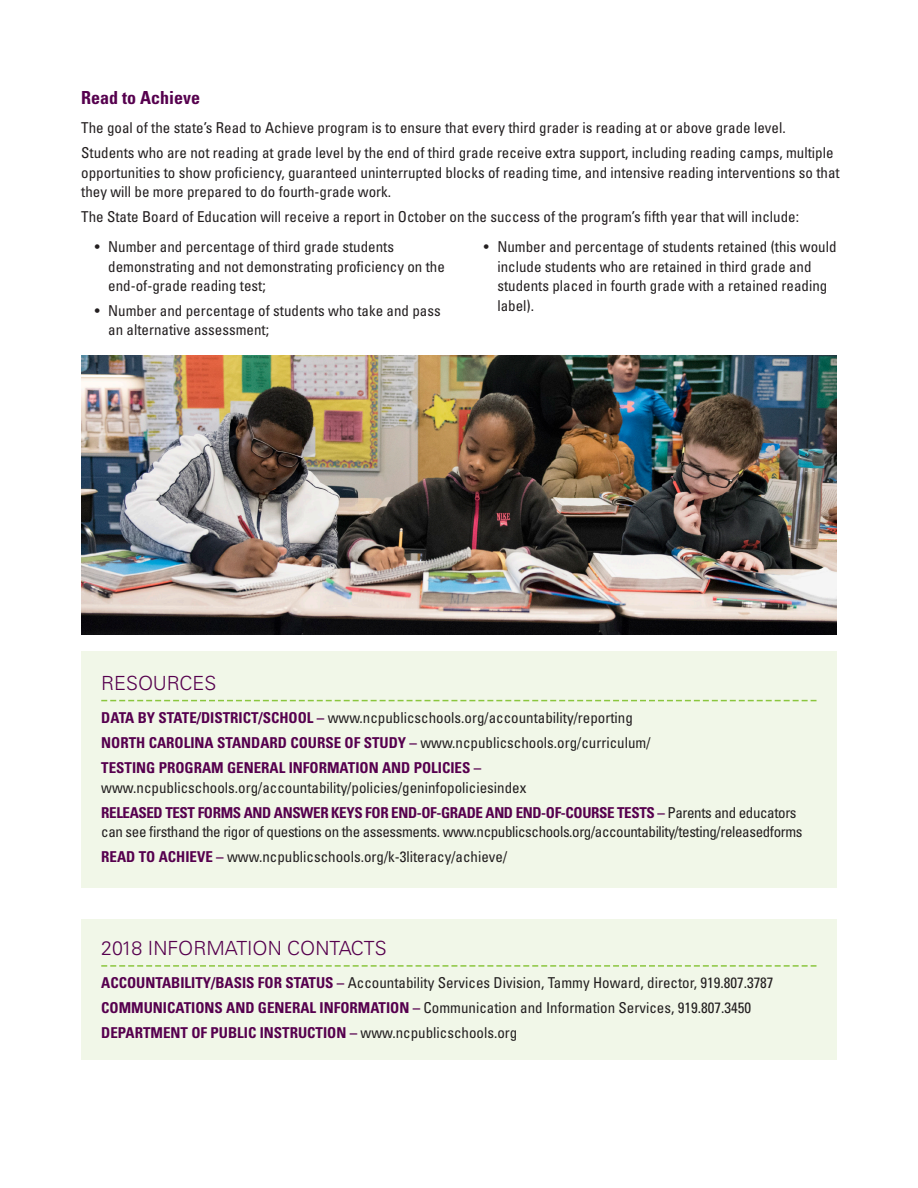
<style>
.page{position:relative;width:918px;height:1188px;background:#fff}
.page>*{position:absolute;margin:0;border:0;box-sizing:border-box;transform-origin:0 0}
.BODY{font:300 19.5px "Univers LT Std";color:#56004e}
.SUBHEAD{font:700 condensed 18px "Univers LT Std";color:#56004e}
.BODY-2{font:condensed 15px/19.5px "Univers LT Std";color:#231f20}
.BODY-3{font:condensed 15px/19.5px "Univers LT Std";letter-spacing:-.025em;color:#231f20}
.BODY-4{font:700 condensed 15px "Univers LT Std";color:#56004e}
.s1{font-weight:700;color:#56004e}
.s2{font-weight:400;color:#231f20}
</style>
<div class="page">
<div style="left:81px;top:651px;width:756px;height:237px;background:#f1f7e8"></div>
<svg style="left:101px;top:700px;width:716px;height:1px"></svg>
<div style="left:81px;top:920px;width:756px;height:140px;background:#f1f7e8"></div>
<svg style="left:101px;top:965px;width:716px;height:2px"></svg>
<img style="left:81px;top:355px;width:756px;height:279px">
<p class="SUBHEAD" style="left:81px;top:86px;width:120px">Read to Achieve</p>
<p class="BODY-2" style="left:81px;top:118px;width:706px">The goal of the state’s Read to Achieve program is to ensure that every third grader is reading at or above grade level.</p>
<p class="BODY-2" style="left:81px;top:143px;width:760px">Students who are not reading at grade level by the end of third grade receive extra support, including reading camps, multiple opportunities to show proficiency, guaranteed uninterrupted blocks of reading time, and intensive reading interventions so that they will be more prepared to do fourth-grade work.</p>
<p class="BODY-2" style="left:81px;top:207px;width:719px">The State Board of Education will receive a report in October on the success of the program’s fifth year that will include:</p>
<p class="BODY-2" style="left:108px;top:237px;width:338px;text-indent:-13px">• Number and percentage of third grade students demonstrating and not demonstrating proficiency on the end-of-grade reading test;</p>
<p class="BODY-2" style="left:108px;top:301px;width:334px;text-indent:-13px">• Number and percentage of students who take and pass an alternative assessment;</p>
<p class="BODY-2" style="left:497px;top:237px;width:341px;text-indent:-14px">• Number and percentage of students retained (this would include students who are retained in third grade and students placed in fourth grade with a retained reading label).</p>
<p class="BODY" style="left:101px;top:672px;width:117px">RESOURCES</p>
<p class="BODY-2" style="left:101px;top:708px;width:533px"><span class="s1">DATA BY STATE/DISTRICT/SCHOOL –</span> www.ncpublicschools.org/accountability/reporting</p>
<p class="BODY-4" style="left:101px;top:734px;width:551px">NORTH CAROLINA STANDARD COURSE OF STUDY – <span class="s2">www.ncpublicschools.org/curriculum/</span></p>
<p class="BODY-2" style="left:101px;top:758px;width:427px"><span class="s1">TESTING PROGRAM GENERAL INFORMATION AND POLICIES – </span>www.ncpublicschools.org/accountability/policies/geninfopoliciesindex</p>
<p class="BODY-3" style="left:101px;top:802px;width:703px"><span class="s1">RELEASED TEST FORMS AND ANSWER KEYS FOR END-OF-GRADE AND END-OF-COURSE TESTS –</span> Parents and educators can see firsthand the rigor of questions on the assessments. www.ncpublicschools.org/accountability/testing/releasedforms</p>
<p class="BODY-2" style="left:101px;top:847px;width:408px"><span class="s1">READ TO ACHIEVE –</span> www.ncpublicschools.org/k-3literacy/achieve/</p>
<p class="BODY" style="left:101px;top:936px;width:287px">2018 INFORMATION CONTACTS</p>
<p class="BODY-2" style="left:101px;top:972px;width:674px"><span class="s1">ACCOUNTABILITY/BASIS FOR STATUS –</span> Accountability Services Division, Tammy Howard, director, 919.807.3787</p>
<p class="BODY-2" style="left:101px;top:997px;width:651px"><span class="s1">COMMUNICATIONS AND GENERAL INFORMATION –</span> Communication and Information Services, 919.807.3450</p>
<p class="BODY-4" style="left:101px;top:1023px;width:418px">DEPARTMENT OF PUBLIC INSTRUCTION – <span class="s2">www.ncpublicschools.org</span></p>
</div>
